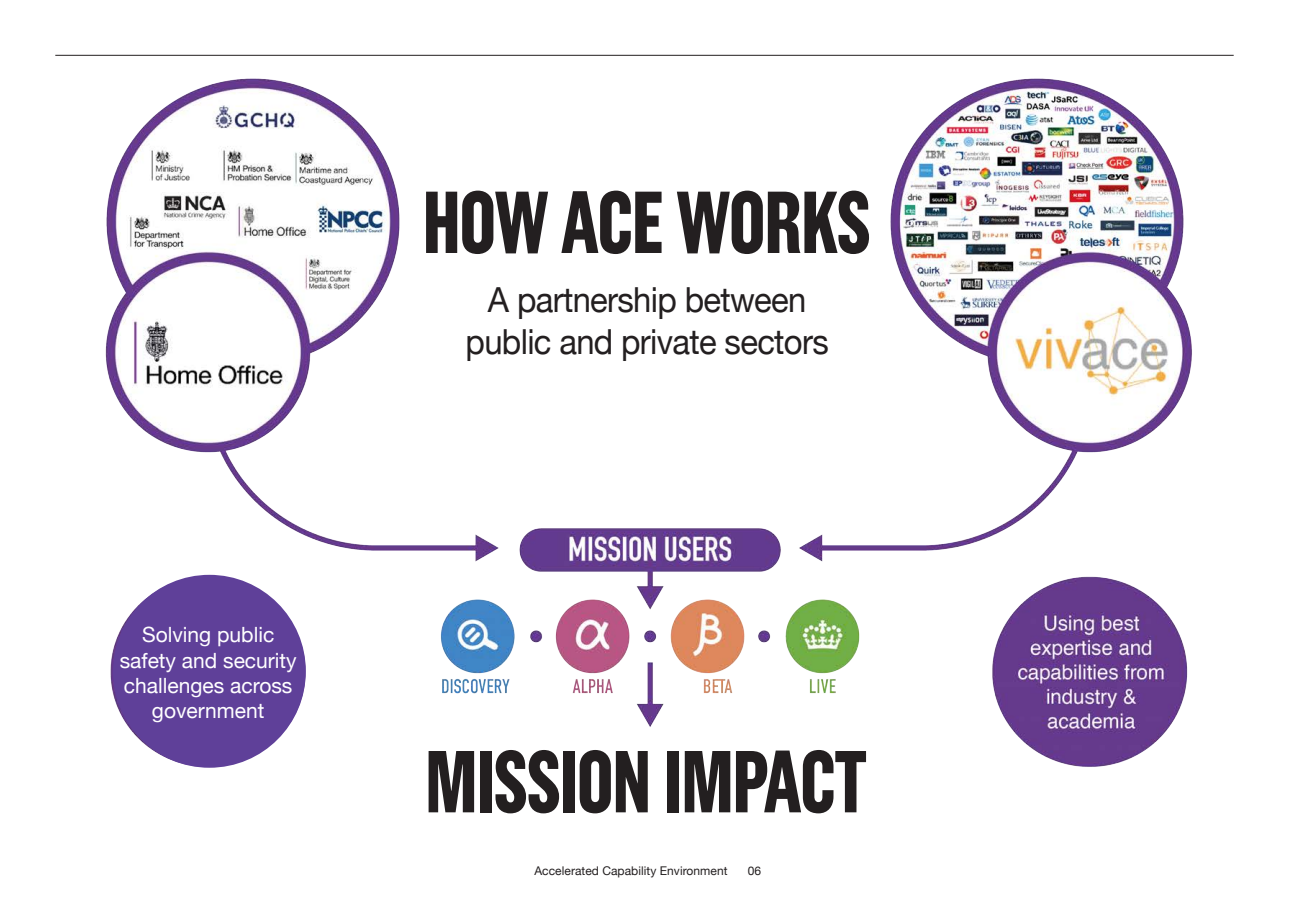
<style>
.page{position:relative;width:1289px;height:919px;background:#fff}
.page>*{position:absolute;margin:0;border:0;box-sizing:border-box;transform-origin:0 0}
.t1{font:700 87.6px "Grotzec Head Condensed";letter-spacing:-.02em;color:#231f20;scale:.95 1}
.t2{font:34.5px "Helvetica Neue";letter-spacing:-.02em;color:#231f20;scale:.95 1}
.t3{font:21px/25.2px "Helvetica Neue";color:#fff;text-align:center}
.t4{font:12px "Helvetica Neue";letter-spacing:.005em;color:#231f20}
</style>
<div class="page">
<img style="left:88px;top:54px;width:1112px;height:714px">
<svg style="left:381px;top:439px;width:17px;height:33px"></svg>
<svg style="left:425px;top:439px;width:17px;height:33px"></svg>
<hr style="left:55px;top:55px;width:1178px;height:1px;background:#231f20">
<div style="left:113px;top:574px;width:193px;height:193px;background:#5f4099;border-radius:50%"></div>
<p class="t3" style="left:120px;top:623px;width:178px">Solving public safety and security challenges across government</p>
<p class="t1" style="left:422px;top:173px;width:473px">HOW ACE WORKS</p>
<p class="t2" style="left:488px;top:274px;width:337px">A partnership between</p>
<p class="t2" style="left:465px;top:316px;width:384px">public and private sectors</p>
<p class="t1" style="left:425px;top:732px;width:467px">MISSION IMPACT</p>
<p class="t4" style="left:534px;top:862px;width:194px">Accelerated Capability Environment</p>
<p class="t4" style="left:748px;top:862px;width:15px">06</p>
</div>
